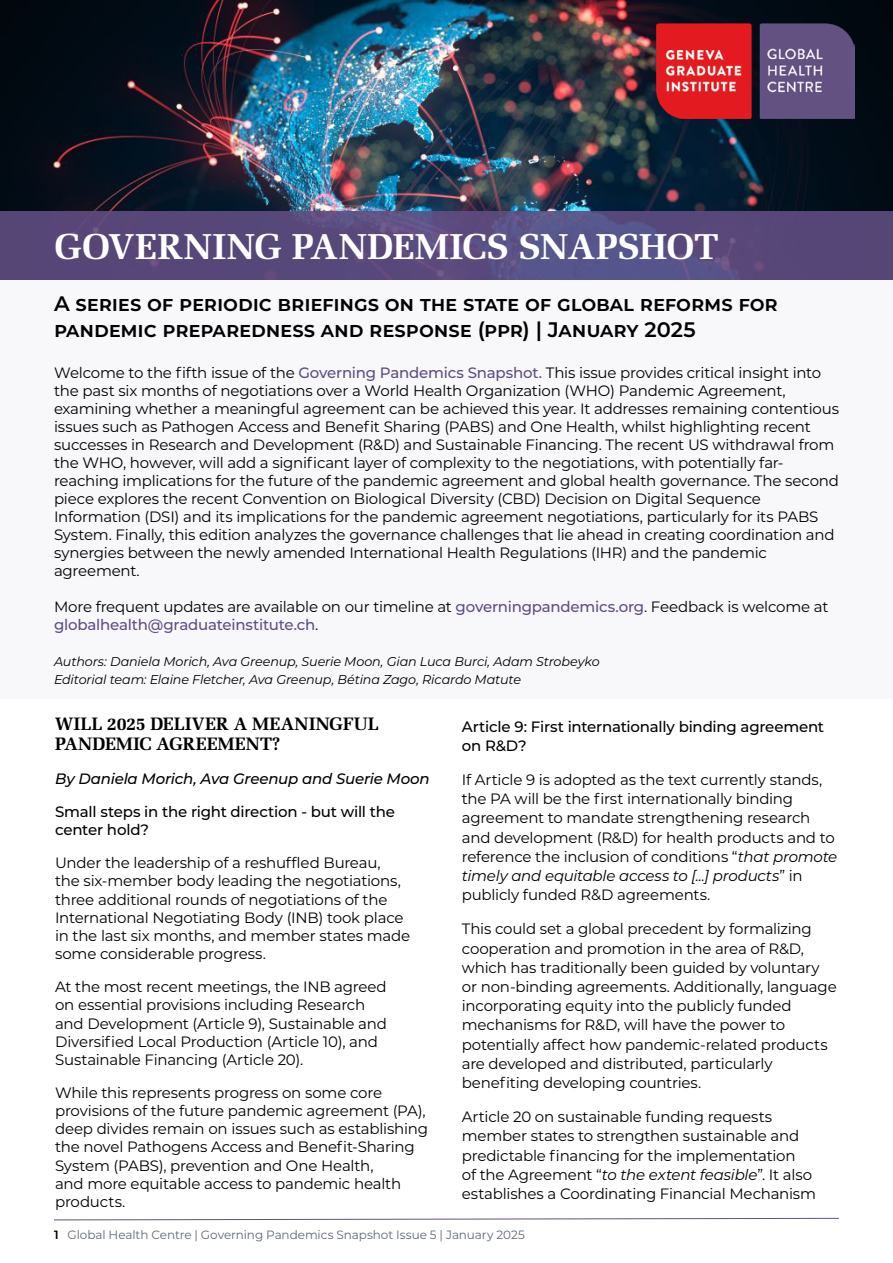
<style>
.page{position:relative;width:893px;height:1263px;background:#fff}
.page>*{position:absolute;margin:0;border:0;box-sizing:border-box;transform-origin:0 0}
.t1{font:700 36px "Melior LT Std";color:#fff}
.t2{font:600 21px/25.5px "Montserrat";letter-spacing:-.01em;color:#000}
.t3{font:700 18px/19.2px "Melior LT Std";color:#000}
.t4{font:15px/19.2px "Montserrat";letter-spacing:-.015em;color:#000}
.t5{font:500 15px/18.1px "Montserrat";letter-spacing:-.015em;color:#000}
.t6{font:italic 500 15px "Montserrat";letter-spacing:-.015em;color:#000}
.t7{font:italic 12.75px/18px "Montserrat";letter-spacing:-.01em;color:#000}
.t8{font:12px "Montserrat";letter-spacing:-.005em;color:#606873}
.s1{font-weight:500;color:#604d82}
.s2{font-style:italic}
.s3{font-weight:600;color:#000}
</style>
<div class="page">
<svg style="left:54px;top:1218px;width:785px;height:2px"></svg>
<div style="left:0;top:280px;width:893px;height:419px;background:#f8f8fa"></div>
<img style="left:0;top:0;width:893px;height:212px">
<img style="left:657px;top:23px;width:198px;height:95px">
<svg style="left:0;top:212px;width:893px;height:68px;background:#584a7d"></svg>
<h1 class="t1" style="left:54px;top:225px;width:666px">GOVERNING PANDEMICS SNAPSHOT</h1>
<h2 class="t2" style="left:54px;top:290px;width:725px">A series of periodic briefings on the state of global reforms for pandemic preparedness and response (ppr) | January 2025</h2>
<p class="t4" style="left:54px;top:363px;width:786px;line-height:18px">Welcome to the fifth issue of the <span class="s1">Governing Pandemics Snapshot.</span> This issue provides critical insight into the past six months of negotiations over a World Health Organization (WHO) Pandemic Agreement, examining whether a meaningful agreement can be achieved this year. It addresses remaining contentious issues such as Pathogen Access and Benefit Sharing (PABS) and One Health, whilst highlighting recent successes in Research and Development (R&amp;D) and Sustainable Financing. The recent US withdrawal from the WHO, however, will add a significant layer of complexity to the negotiations, with potentially far&shy;reaching implications for the future of the pandemic agreement and global health governance. The second piece explores the recent Convention on Biological Diversity (CBD) Decision on Digital Sequence Information (DSI) and its implications for the pandemic agreement negotiations, particularly for its PABS System. Finally, this edition analyzes the governance challenges that lie ahead in creating coordination and synergies between the newly amended International Health Regulations (IHR) and the pandemic agreement.</p>
<p class="t4" style="left:54px;top:597px;width:776px;line-height:18px">More frequent updates are available on our timeline at <span class="s1">governingpandemics.org</span>. Feedback is welcome at <span class="s1">globalhealth@graduateinstitute.ch</span>.</p>
<p class="t7" style="left:54px;top:652px;width:547px">Authors: Daniela Morich, Ava Greenup, Suerie Moon, Gian Luca Burci, Adam Strobeyko<br>Editorial team: Elaine Fletcher, Ava Greenup, Bétina Zago, Ricardo Matute</p>
<p class="t3" style="left:55px;top:714px;width:325px">WILL 2025 DELIVER A MEANINGFUL<br>PANDEMIC AGREEMENT?</p>
<p class="t6" style="left:55px;top:768px;width:376px">By Daniela Morich, Ava Greenup and Suerie Moon</p>
<p class="t5" style="left:55px;top:802px;width:341px">Small steps in the right direction - but will the center hold?</p>
<p class="t4" style="left:55px;top:853px;width:357px;line-height:18.1px">Under the leadership of a reshuffled Bureau,<br>the six-member body leading the negotiations, three additional rounds of negotiations of the International Negotiating Body (INB) took place in the last six months, and member states made some considerable progress.</p>
<p class="t4" style="left:55px;top:977px;width:333px;line-height:18.1px">At the most recent meetings, the INB agreed on essential provisions including Research and Development (Article 9), Sustainable and Diversified Local Production (Article 10), and Sustainable Financing (Article 20).</p>
<p class="t4" style="left:55px;top:1083px;width:374px;line-height:18.1px">While this represents progress on some core provisions of the future pandemic agreement (PA), deep divides remain on issues such as establishing the novel Pathogens Access and Benefit-Sharing System (PABS), prevention and One Health,<br>and more equitable access to pandemic health products.</p>
<p class="t5" style="left:462px;top:716px;width:364px;line-height:19.2px">Article 9: First internationally binding agreement on R&amp;D?</p>
<p class="t4" style="left:462px;top:769px;width:377px">If Article 9 is adopted as the text currently stands, the PA will be the first internationally binding agreement to mandate strengthening research and development (R&amp;D) for health products and to reference the inclusion of conditions “<span class="s2">that promote timely and equitable access to [...] products</span>” in publicly funded R&amp;D agreements.</p>
<p class="t4" style="left:462px;top:919px;width:376px">This could set a global precedent by formalizing cooperation and promotion in the area of R&amp;D, which has traditionally been guided by voluntary or non-binding agreements. Additionally, language incorporating equity into the publicly funded mechanisms for R&amp;D, will have the power to potentially affect how pandemic-related products are developed and distributed, particularly benefiting developing countries.</p>
<p class="t4" style="left:462px;top:1107px;width:356px">Article 20 on sustainable funding requests member states to strengthen sustainable and predictable financing for the implementation<br>of the Agreement “<span class="s2">to the extent feasible</span>”. It also establishes a Coordinating Financial Mechanism</p>
<p class="t8" style="left:54px;top:1226px;width:472px"><span class="s3">1</span> Global Health Centre | Governing Pandemics Snapshot Issue 5 | January 2025</p>
</div>
